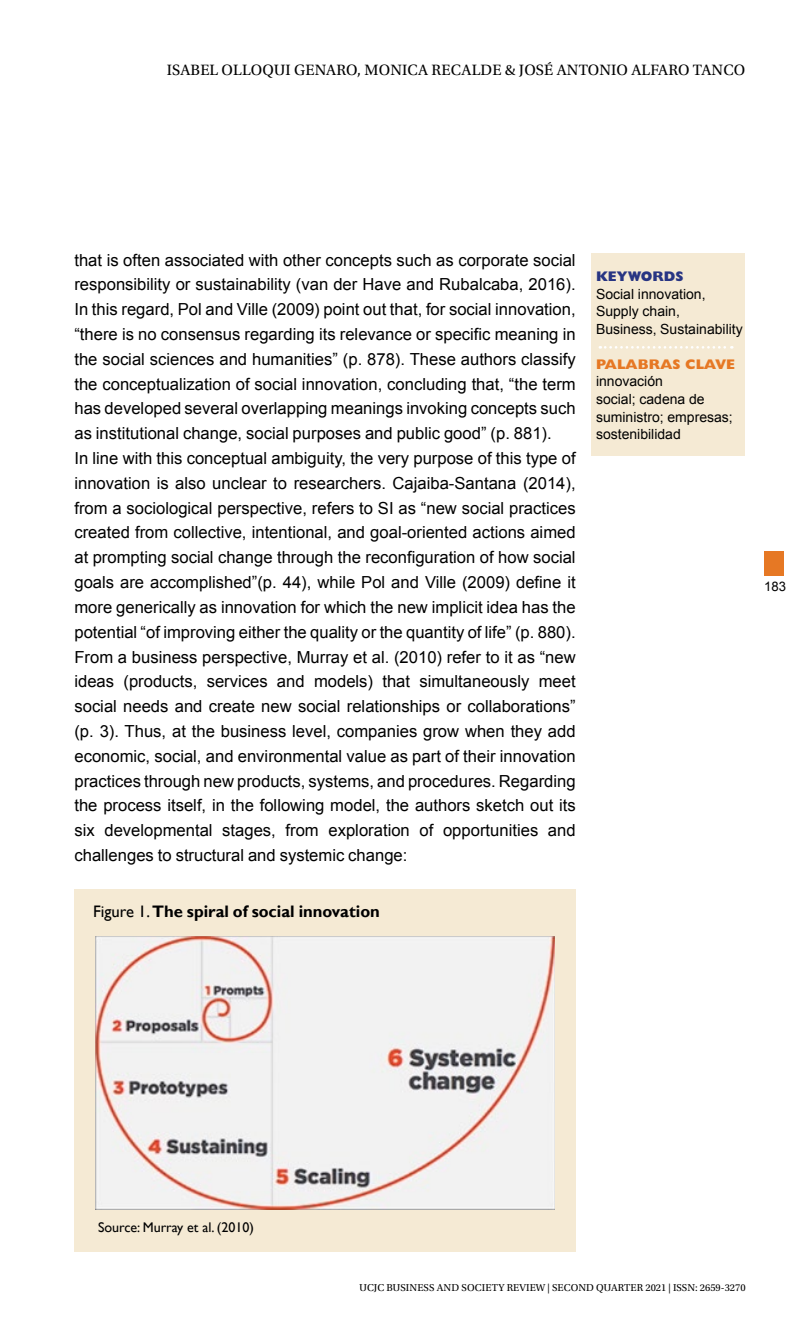
<style>
.page{position:relative;width:809px;height:1340px;background:#fff}
.page>*{position:absolute;margin:0;border:0;box-sizing:border-box;transform-origin:0 0}
.t1{font:16.62px/24.8px "Arial";color:#000}
.t2{font:700 16.62px "Gill Sans";color:#000}
.t3{font:15.75px "Utopia Std";letter-spacing:.01em;color:#000}
.t4{font:14px/17.5px "Arial";color:#000}
.t5{font:14px "Gill Sans";color:#000}
.t6{font:800 14px "Gill Sans Std";color:#e67824}
.t7{font:800 14px "Gill Sans Std";color:#283583}
.t8{font:13.12px "Arial";color:#000}
.t9{font:10.5px "Utopia Std";letter-spacing:.01em;color:#000}
.s1{font-weight:400}
</style>
<div class="page">
<div style="left:764px;top:551px;width:20px;height:24px;background:#e67824"></div>
<div style="left:591px;top:253px;width:154px;height:203px;background:#f5ead4"></div>
<svg style="left:600px;top:346px;width:132px;height:2px"></svg>
<div style="left:74px;top:889px;width:501px;height:362px;background:#f5ead4"></div>
<img style="left:95px;top:936px;width:459px;height:273px">
<p class="t3" style="left:167px;top:61px;width:580px">ISABEL OLLOQUI GENARO, MONICA RECALDE &amp; JOSÉ ANTONIO ALFARO TANCO</p>
<p class="t1" style="left:74px;top:247px;width:503px">that is often associated with other concepts such as corporate social responsibility or sustainability (van der Have and Rubalcaba, 2016).<br>In this regard, Pol and Ville (2009) point out that, for social innovation, “there is no consensus regarding its relevance or specific meaning in the social sciences and humanities” (p. 878). These authors classify the conceptualization of social innovation, concluding that, “the term has developed several overlapping meanings invoking concepts such as institutional change, social purposes and public good” (p. 881).<br>In line with this conceptual ambiguity, the very purpose of this type of innovation is also unclear to researchers. Cajaiba-Santana (2014), from a sociological perspective, refers to SI as “new social practices created from collective, intentional, and goal-oriented actions aimed at prompting social change through the reconfiguration of how social goals are accomplished”(p. 44), while Pol and Ville (2009) define it more generically as innovation for which the new implicit idea has the potential “of improving either the quality or the quantity of life” (p. 880).<br>From a business perspective, Murray et al. (2010) refer to it as “new ideas (products, services and models) that simultaneously meet social needs and create new social relationships or collaborations” (p. 3). Thus, at the business level, companies grow when they add economic, social, and environmental value as part of their innovation practices through new products, systems, and procedures. Regarding the process itself, in the following model, the authors sketch out its six developmental stages, from exploration of opportunities and challenges to structural and systemic change:</p>
<p class="t2" style="left:93px;top:901px;width:288px"><span class="s1">Figure 1.</span> The spiral of social innovation</p>
<p class="t7" style="left:596px;top:268px;width:89px">KEYWORDS</p>
<p class="t4" style="left:596px;top:285px;width:148px">Social innovation,<br>Supply chain,<br>Business, Sustainability</p>
<p class="t6" style="left:596px;top:356px;width:141px">PALABRAS CLAVE</p>
<p class="t4" style="left:596px;top:373px;width:138px">innovación<br>social; cadena de suministro; empresas; sostenibilidad</p>
<p class="t8" style="left:764px;top:577px;width:23px">183</p>
<p class="t5" style="left:98px;top:1218px;width:157px">Source: Murray et al. (2010)</p>
<p class="t9" style="left:359px;top:1281px;width:387px">UCJC BUSINESS AND SOCIETY REVIEW | SECOND QUARTER 2021 | ISSN: 2659-3270</p>
</div>
